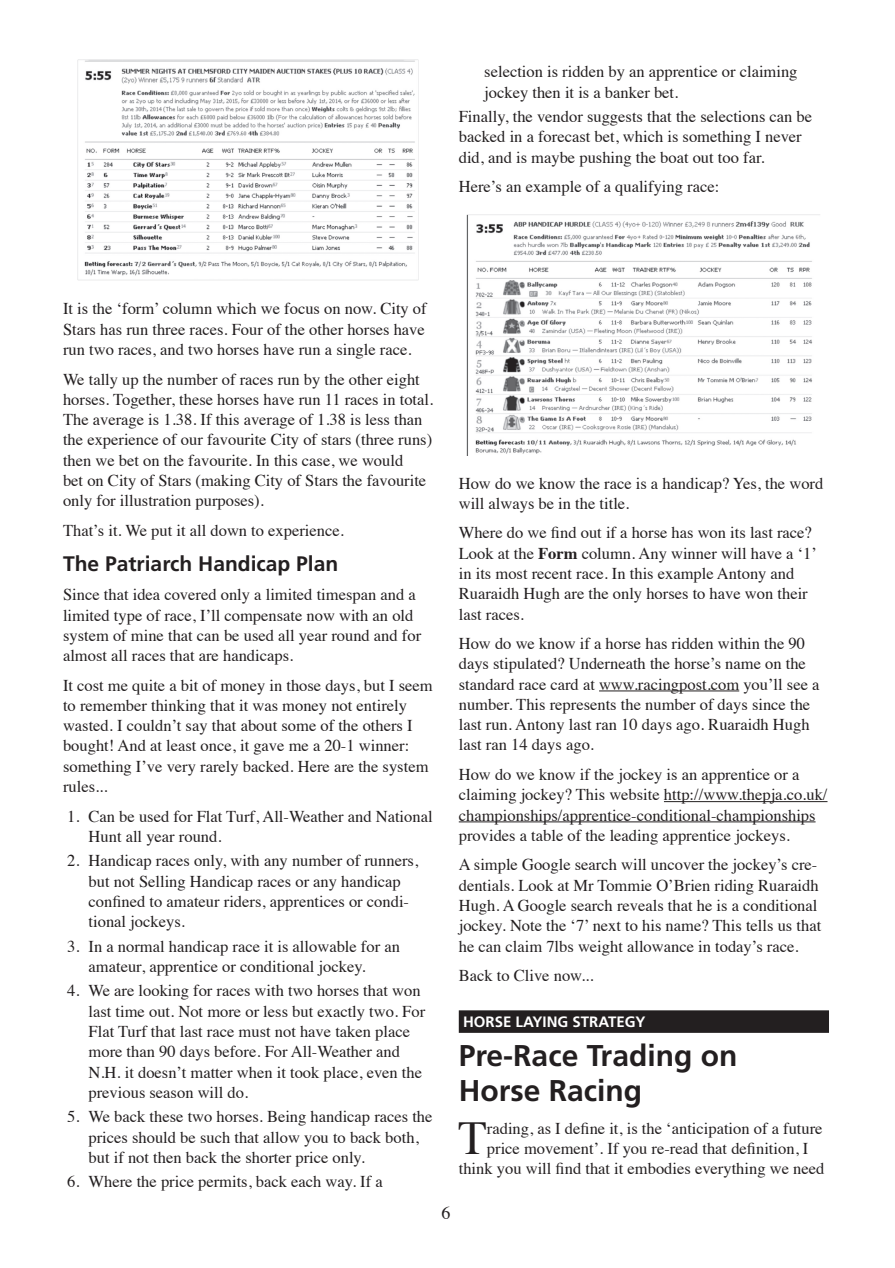
<style>
.page{position:relative;width:895px;height:1268px;background:#fff}
.page>*{position:absolute;margin:0;border:0;box-sizing:border-box;transform-origin:0 0}
.t1{font:47.1px "Times";color:#231f20}
.t2{font:700 30px/34.5px "Frutiger LT";color:#231f20}
.t3{font:700 21px "Frutiger LT";color:#231f20}
.t4{font:18px "Times";color:#231f20}
.t5{font:16.5px/20.2px "Times";color:#231f20}
.t6{font:700 15px "Frutiger LT";color:#fff}
.s1{font-weight:700}
</style>
<div class="page">
<img style="left:77px;top:60px;width:342px;height:221px">
<hr style="left:599px;top:690px;width:140px;height:1px;background:#231f20">
<hr style="left:663px;top:801px;width:164px;height:1px;background:#231f20">
<hr style="left:458px;top:821px;width:357px;height:1px;background:#231f20">
<div style="left:458px;top:1010px;width:370px;height:22px;background:#231f20"></div>
<img style="left:467px;top:214px;width:353px;height:241px">
<p class="t5" style="left:484px;top:60px;width:314px">selection is ridden by an apprentice or claiming jockey then it is a banker bet.</p>
<p class="t5" style="left:458px;top:105px;width:355px">Finally, the vendor suggests that the selections can be backed in a forecast bet, which is something I never did, and is maybe pushing the boat out too far.</p>
<p class="t5" style="left:458px;top:175px;width:262px">Here’s an example of a qualifying race:</p>
<p class="t5" style="left:63px;top:297px;width:365px;text-align:justify">It is the ‘form’ column which we focus on now. City of Stars has run three races. Four of the other horses have run two races, and two horses have run a single race.</p>
<p class="t5" style="left:63px;top:367px;width:371px">We tally up the number of races run by the other eight horses. Together, these horses have run 11 races in total.<br>The average is 1.38. If this average of 1.38 is less than the experience of our favourite City of stars (three runs) then we bet on the favourite. In this case, we would<br>bet on City of Stars (making City of Stars the favourite only for illustration purposes).</p>
<p class="t5" style="left:63px;top:518px;width:282px">That’s it. We put it all down to experience.</p>
<p class="t3" style="left:63px;top:551px;width:277px">The Patriarch Handicap Plan</p>
<p class="t5" style="left:63px;top:583px;width:359px">Since that idea covered only a limited timespan and a limited type of race, I’ll compensate now with an old system of mine that can be used all year round and for almost all races that are handicaps.</p>
<p class="t5" style="left:63px;top:673px;width:371px">It cost me quite a bit of money in those days, but I seem to remember thinking that it was money not entirely wasted. I couldn’t say that about some of the others I bought! And at least once, it gave me a 20-1 winner: something I’ve very rarely backed. Here are the system rules...</p>
<p class="t5" style="left:89px;top:804px;width:345px;text-indent:-21px">1. Can be used for Flat Turf, All-Weather and National<br>Hunt all year round.</p>
<p class="t5" style="left:89px;top:849px;width:331px;text-indent:-21px">2. Handicap races only, with any number of runners, but not Selling Handicap races or any handicap confined to amateur riders, apprentices or condi&shy;tional jockeys.</p>
<p class="t5" style="left:89px;top:934px;width:313px;text-indent:-21px">3. In a normal handicap race it is allowable for an amateur, apprentice or conditional jockey.</p>
<p class="t5" style="left:89px;top:979px;width:338px;text-indent:-21px">4. We are looking for races with two horses that won last time out. Not more or less but exactly two. For Flat Turf that last race must not have taken place more than 90 days before. For All-Weather and N.H. it doesn’t matter when it took place, even the previous season will do.</p>
<p class="t5" style="left:89px;top:1104px;width:345px;text-indent:-21px">5. We back these two horses. Being handicap races the prices should be such that allow you to back both, but if not then back the shorter price only.</p>
<p class="t5" style="left:67px;top:1169px;width:317px">6. Where the price permits, back each way. If a</p>
<p class="t5" style="left:458px;top:471px;width:366px">How do we know the race is a handicap? Yes, the word will always be in the title.</p>
<p class="t5" style="left:458px;top:521px;width:359px">Where do we find out if a horse has won its last race?<br>Look at the <span class="s1">Form</span> column. Any winner will have a ‘1’ in its most recent race. In this example Antony and Ruaraidh Hugh are the only horses to have won their last races.</p>
<p class="t5" style="left:458px;top:632px;width:362px">How do we know if a horse has ridden within the 90 days stipulated? Underneath the horse’s name on the standard race card at www.racingpost.com you’ll see a number. This represents the number of days since the last run. Antony last ran 10 days ago. Ruaraidh Hugh last ran 14 days ago.</p>
<p class="t5" style="left:458px;top:762px;width:370px">How do we know if the jockey is an apprentice or a claiming jockey? This website http://www.thepja.co.uk/ championships/apprentice-conditional-championships provides a table of the leading apprentice jockeys.</p>
<p class="t5" style="left:458px;top:853px;width:364px">A simple Google search will uncover the jockey’s cre&shy;dentials. Look at Mr Tommie O’Brien riding Ruaraidh Hugh. A Google search reveals that he is a conditional jockey. Note the ‘7’ next to his name? This tells us that he can claim 7lbs weight allowance in today’s race.</p>
<p class="t5" style="left:458px;top:963px;width:136px">Back to Clive now...</p>
<p class="t6" style="left:463px;top:1013px;width:184px">Horse laying strategy</p>
<h2 class="t2" style="left:458px;top:1038px;width:280px">Pre-Race Trading on<br>Horse Racing</h2>
<h1 class="t1" style="left:458px;top:1093px;width:30px">T</h1>
<p class="t5" style="left:487px;top:1116px;width:337px">rading, as I define it, is the ‘anticipation of a future</p>
<p class="t5" style="left:487px;top:1136px;width:323px">price movement’. If you re-read that definition, I</p>
<p class="t5" style="left:458px;top:1156px;width:367px">think you will find that it embodies everything we need</p>
<p class="t4" style="left:441px;top:1195px;width:10px">6</p>
</div>
